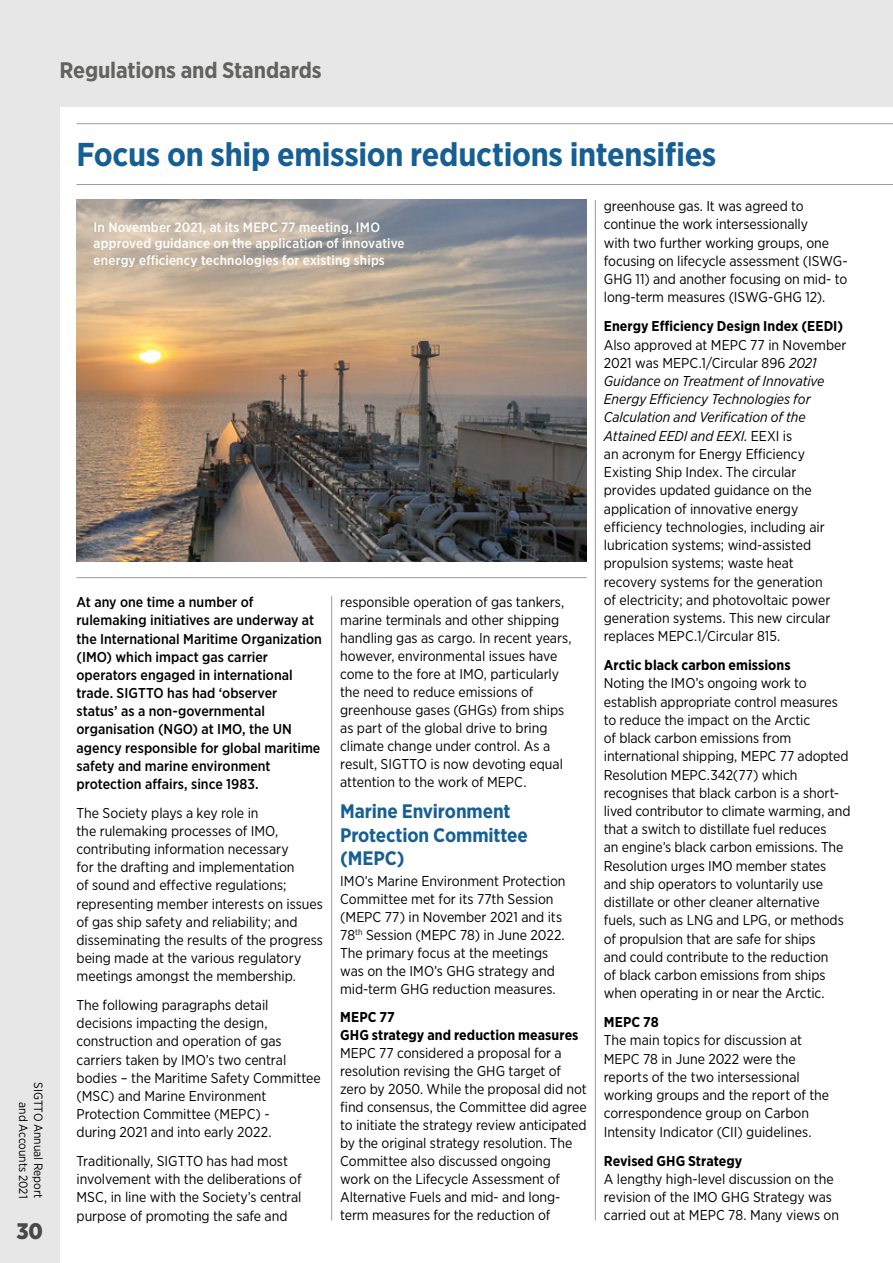
<style>
.page{position:relative;width:893px;height:1263px;background:#fff}
.page>*{position:absolute;margin:0;border:0;box-sizing:border-box;transform-origin:0 0}
.t1{font:700 33px "Gotham Narrow";letter-spacing:-.01em;color:#165f94}
.t2{font:700 22.5px "Gotham Narrow";letter-spacing:-.005em;color:#626261}
.t3{font:900 22.5px "Gotham Narrow";color:#484847}
.t4{font:700 19.5px/23.4px "Gotham Narrow";letter-spacing:-.005em;color:#165f94}
.t5{font:14.25px/18.3px "Gotham Narrow";letter-spacing:-.005em;color:#000}
.t6{font:500 14.25px/18.1px "Gotham Narrow";color:#000}
.t7{font:700 14.25px/18px "Gotham Narrow";letter-spacing:.005em;color:#000}
.t8{font:500 13.5px/16.5px "Gotham Narrow";letter-spacing:.015em;color:#fff}
.t9{font:12px/15px "Gotham Narrow";color:#000;text-align:right}
.s1{font-style:italic}
</style>
<div class="page">
<div style="left:0;top:0;width:893px;height:106px;background:#e8e7e7"></div>
<div style="left:0;top:106px;width:60px;height:1157px;background:#e8e7e7"></div>
<img style="left:77px;top:200px;width:510px;height:361px">
<hr style="left:77px;top:123px;width:816px;height:1px;background:#9c9c9d">
<hr style="left:77px;top:184px;width:816px;height:1px;background:#9c9c9d">
<hr style="left:77px;top:577px;width:510px;height:1px;background:#9c9c9d">
<hr style="left:331px;top:596px;width:1px;height:624px;background:#9c9c9d">
<hr style="left:595px;top:200px;width:1px;height:1020px;background:#9c9c9d">
<h2 class="t2" style="left:60px;top:55px;width:264px">Regulations and Standards</h2>
<p class="t9" style="left:46px;top:1082px;width:118px;rotate:90deg">SIGTTO Annual Report and Accounts 2021</p>
<h2 class="t3" style="left:16px;top:1216px;width:28px">30</h2>
<h1 class="t1" style="left:77px;top:133px;width:641px">Focus on ship emission reductions intensifies</h1>
<p class="t8" style="left:94px;top:219px;width:313px">In November 2021, at its MEPC 77 meeting, IMO approved guidance on the application of innovative energy efficiency technologies for existing ships</p>
<p class="t6" style="left:77px;top:593px;width:247px">At any one time a number of rulemaking initiatives are underway at the International Maritime Organization (IMO) which impact gas carrier operators engaged in international trade. SIGTTO has had ‘observer status’ as a non-governmental organisation (NGO) at IMO, the UN agency responsible for global maritime safety and marine environment protection affairs, since 1983.</p>
<p class="t5" style="left:77px;top:803px;width:248px">The Society plays a key role in<br>the rulemaking processes of IMO, contributing information necessary<br>for the drafting and implementation<br>of sound and effective regulations; representing member interests on issues of gas ship safety and reliability; and disseminating the results of the progress being made at the various regulatory meetings amongst the membership.</p>
<p class="t5" style="left:77px;top:996px;width:246px">The following paragraphs detail decisions impacting the design, construction and operation of gas carriers taken by IMO’s two central bodies – the Maritime Safety Committee (MSC) and Marine Environment Protection Committee (MEPC) -<br>during 2021 and into early 2022.</p>
<p class="t5" style="left:77px;top:1152px;width:227px">Traditionally, SIGTTO has had most involvement with the deliberations of MSC, in line with the Society’s central purpose of promoting the safe and</p>
<p class="t5" style="left:340px;top:593px;width:233px">responsible operation of gas tankers, marine terminals and other shipping handling gas as cargo. In recent years, however, environmental issues have come to the fore at IMO, particularly the need to reduce emissions of greenhouse gases (GHGs) from ships as part of the global drive to bring climate change under control. As a result, SIGTTO is now devoting equal attention to the work of MEPC.</p>
<h3 class="t4" style="left:340px;top:799px;width:189px">Marine Environment<br>Protection Committee (MEPC)</h3>
<p class="t5" style="left:340px;top:872px;width:227px">IMO’s Marine Environment Protection Committee met for its 77th Session (MEPC 77) in November 2021 and its 78<sup>th</sup> Session (MEPC 78) in June 2022.<br>The primary focus at the meetings was on the IMO’s GHG strategy and mid-term GHG reduction measures.</p>
<p class="t7" style="left:340px;top:1008px;width:240px">MEPC 77<br>GHG strategy and reduction measures</p>
<p class="t5" style="left:340px;top:1044px;width:248px">MEPC 77 considered a proposal for a resolution revising the GHG target of zero by 2050. While the proposal did not find consensus, the Committee did agree to initiate the strategy review anticipated by the original strategy resolution. The Committee also discussed ongoing<br>work on the Lifecycle Assessment of Alternative Fuels and mid- and long&shy;term measures for the reduction of</p>
<p class="t5" style="left:604px;top:197px;width:245px">greenhouse gas. It was agreed to continue the work intersessionally<br>with two further working groups, one focusing on lifecycle assessment (ISWG-GHG 11) and another focusing on mid- to long-term measures (ISWG-GHG 12).</p>
<p class="t7" style="left:604px;top:317px;width:241px">Energy Efficiency Design Index (EEDI)</p>
<p class="t5" style="left:604px;top:335px;width:244px">Also approved at MEPC 77 in November 2021 was MEPC.1/Circular 896 <span class="s1">2021<br>Guidance on Treatment of Innovative Energy Efficiency Technologies for Calculation and Verification of the Attained EEDI and EEXI.</span> EEXI is<br>an acronym for Energy Efficiency Existing Ship Index. The circular provides updated guidance on the application of innovative energy efficiency technologies, including air lubrication systems; wind-assisted propulsion systems; waste heat recovery systems for the generation<br>of electricity; and photovoltaic power generation systems. This new circular replaces MEPC.1/Circular 815.</p>
<p class="t7" style="left:604px;top:656px;width:188px">Arctic black carbon emissions</p>
<p class="t5" style="left:604px;top:674px;width:248px">Noting the IMO’s ongoing work to establish appropriate control measures to reduce the impact on the Arctic<br>of black carbon emissions from international shipping, MEPC 77 adopted Resolution MEPC.342(77) which recognises that black carbon is a short&shy;lived contributor to climate warming, and that a switch to distillate fuel reduces<br>an engine’s black carbon emissions. The Resolution urges IMO member states and ship operators to voluntarily use distillate or other cleaner alternative fuels, such as LNG and LPG, or methods of propulsion that are safe for ships<br>and could contribute to the reduction<br>of black carbon emissions from ships when operating in or near the Arctic.</p>
<p class="t7" style="left:604px;top:1013px;width:56px">MEPC 78</p>
<p class="t5" style="left:604px;top:1031px;width:227px">The main topics for discussion at MEPC 78 in June 2022 were the reports of the two intersessional working groups and the report of the correspondence group on Carbon Intensity Indicator (CII) guidelines.</p>
<p class="t7" style="left:604px;top:1151px;width:140px">Revised GHG Strategy</p>
<p class="t5" style="left:604px;top:1169px;width:237px">A lengthy high-level discussion on the revision of the IMO GHG Strategy was carried out at MEPC 78. Many views on</p>
</div>
